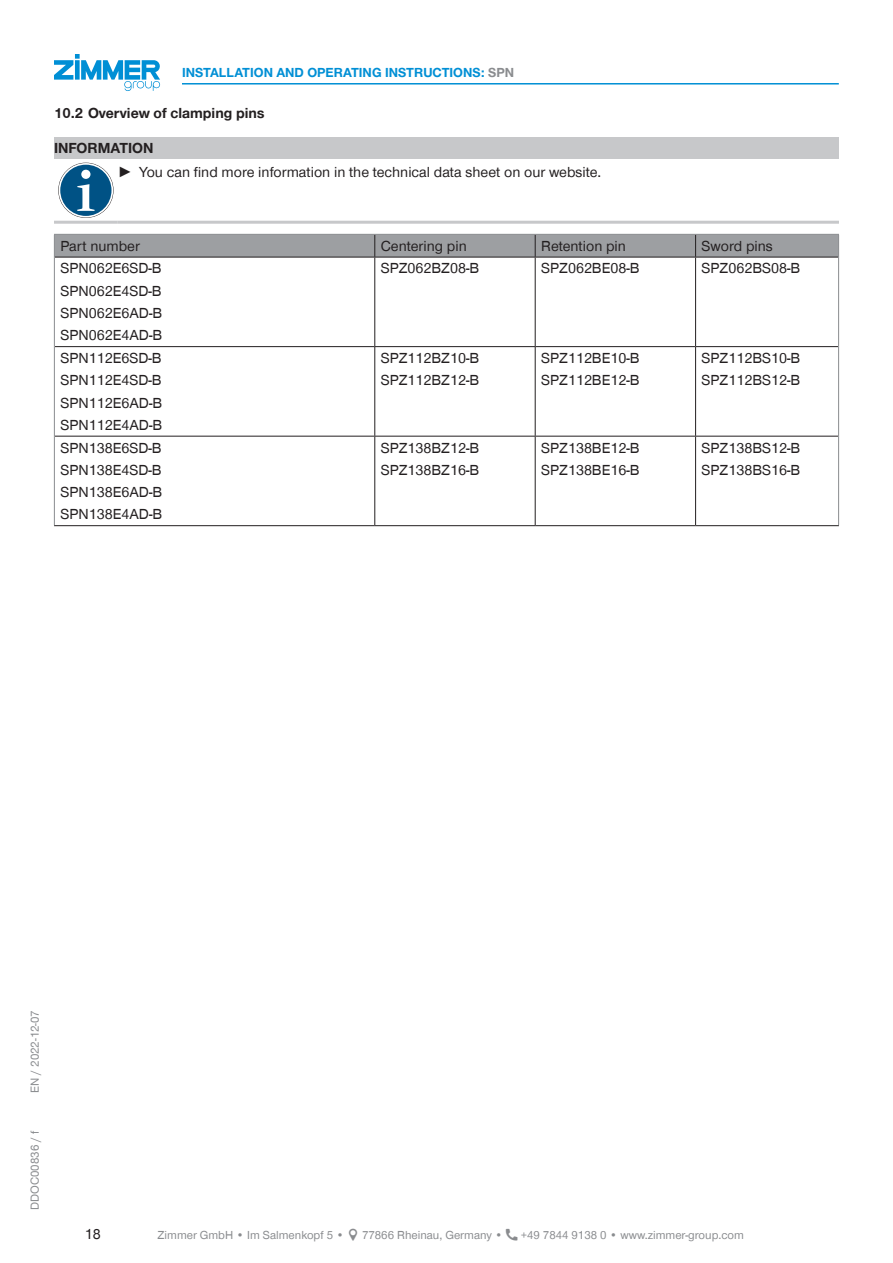
<style>
.page{position:relative;width:893px;height:1263px;background:#fff}
.page>*{position:absolute;margin:0;border:0;box-sizing:border-box;transform-origin:0 0}
.CB_AF_TD-Text{font:15px "Zimmer Group Sans Global";color:#231f20}
.CB_AF_TD-Signalwort{font:700 15px "Zimmer Group Sans Global";color:#231f20}
.t1{font:15px "Zimmer Group Sans";color:#231f20}
.t2{font:700 13.5px "Zimmer Group Sans Global";color:#008fd5}
.t3{font:12px "Zimmer Group Sans Global";color:#8a8c8f}
.t4{font:12px "Zimmer Group Sans";color:#8a8c8f}
.s1{color:#8a8c8f}
.s2{font-family:"Zimmer Group Sans"}
</style>
<div class="page">
<svg style="left:54px;top:54px;width:106px;height:37px"></svg>
<hr style="left:182px;top:83px;width:657px;height:2px;background:#008fd5">
<div style="left:54px;top:137px;width:785px;height:21px;background:#c7c8ca"></div>
<hr style="left:54px;top:221px;width:64px;height:3px;background:#c7c8ca">
<hr style="left:118px;top:221px;width:721px;height:3px;background:#c7c8ca">
<svg style="left:58px;top:163px;width:56px;height:55px"></svg>
<svg style="left:59px;top:163px;width:54px;height:55px"></svg>
<div style="left:60px;top:165px;width:52px;height:51px;background:#005285;border-radius:50%"></div>
<svg style="left:77px;top:184px;width:18px;height:27px"></svg>
<div style="left:81px;top:170px;width:9px;height:9px;background:#fff;border-radius:50%"></div>
<hr style="left:55px;top:257px;width:320px;height:1px;background:#231f20">
<hr style="left:375px;top:257px;width:160px;height:1px;background:#231f20">
<hr style="left:374px;top:257px;width:1px;height:89px;background:#231f20">
<hr style="left:535px;top:257px;width:161px;height:1px;background:#231f20">
<hr style="left:535px;top:257px;width:1px;height:89px;background:#231f20">
<hr style="left:696px;top:257px;width:142px;height:1px;background:#231f20">
<hr style="left:695px;top:257px;width:1px;height:89px;background:#231f20">
<hr style="left:55px;top:346px;width:320px;height:1px;background:#231f20">
<hr style="left:375px;top:346px;width:160px;height:1px;background:#231f20">
<hr style="left:374px;top:347px;width:1px;height:89px;background:#231f20">
<hr style="left:535px;top:346px;width:161px;height:1px;background:#231f20">
<hr style="left:535px;top:347px;width:1px;height:89px;background:#231f20">
<hr style="left:696px;top:346px;width:142px;height:1px;background:#231f20">
<hr style="left:695px;top:347px;width:1px;height:89px;background:#231f20">
<hr style="left:55px;top:436px;width:320px;height:1px;background:#231f20">
<hr style="left:375px;top:436px;width:160px;height:1px;background:#231f20">
<hr style="left:374px;top:436px;width:1px;height:89px;background:#231f20">
<hr style="left:535px;top:436px;width:161px;height:1px;background:#231f20">
<hr style="left:535px;top:436px;width:1px;height:89px;background:#231f20">
<hr style="left:696px;top:436px;width:142px;height:1px;background:#231f20">
<hr style="left:695px;top:436px;width:1px;height:89px;background:#231f20">
<hr style="left:54px;top:525px;width:321px;height:1px;background:#231f20">
<hr style="left:375px;top:525px;width:160px;height:1px;background:#231f20">
<hr style="left:535px;top:525px;width:161px;height:1px;background:#231f20">
<hr style="left:696px;top:525px;width:143px;height:1px;background:#231f20">
<svg style="left:54px;top:234px;width:785px;height:23px;background:#999b9e"></svg>
<hr style="left:54px;top:257px;width:1px;height:90px;background:#8a8c8f">
<hr style="left:838px;top:257px;width:1px;height:90px;background:#8a8c8f">
<hr style="left:54px;top:347px;width:1px;height:89px;background:#8a8c8f">
<hr style="left:838px;top:347px;width:1px;height:89px;background:#8a8c8f">
<hr style="left:54px;top:436px;width:1px;height:89px;background:#8a8c8f">
<hr style="left:838px;top:436px;width:1px;height:89px;background:#8a8c8f">
<p class="t2" style="left:182px;top:65px;width:334px">INSTALLATION AND OPERATING INSTRUCTIONS: <span class="s1">SPN</span></p>
<p class="CB_AF_TD-Signalwort" style="left:54px;top:104px;width:212px">10.2 Overview of clamping pins</p>
<p class="CB_AF_TD-Signalwort" style="left:54px;top:139px;width:101px">INFORMATION</p>
<p class="CB_AF_TD-Text" style="left:118px;top:163px;width:485px"><span class="s2">►</span> You can find more information in the technical data sheet on our website.</p>
<p class="CB_AF_TD-Text" style="left:60px;top:237px;width:81px">Part number</p>
<p class="CB_AF_TD-Text" style="left:381px;top:237px;width:87px">Centering pin</p>
<p class="CB_AF_TD-Text" style="left:541px;top:237px;width:86px">Retention pin</p>
<p class="CB_AF_TD-Text" style="left:702px;top:237px;width:73px">Sword pins</p>
<p class="CB_AF_TD-Text" style="left:60px;top:259px;width:103px">SPN062E6SD-B</p>
<p class="CB_AF_TD-Text" style="left:60px;top:282px;width:103px">SPN062E4SD-B</p>
<p class="CB_AF_TD-Text" style="left:60px;top:304px;width:103px">SPN062E6AD-B</p>
<p class="CB_AF_TD-Text" style="left:60px;top:326px;width:103px">SPN062E4AD-B</p>
<p class="CB_AF_TD-Text" style="left:381px;top:259px;width:100px">SPZ062BZ08-B</p>
<p class="CB_AF_TD-Text" style="left:541px;top:259px;width:100px">SPZ062BE08-B</p>
<p class="CB_AF_TD-Text" style="left:702px;top:259px;width:100px">SPZ062BS08-B</p>
<p class="CB_AF_TD-Text" style="left:60px;top:349px;width:103px">SPN112E6SD-B</p>
<p class="CB_AF_TD-Text" style="left:60px;top:371px;width:103px">SPN112E4SD-B</p>
<p class="CB_AF_TD-Text" style="left:60px;top:394px;width:103px">SPN112E6AD-B</p>
<p class="CB_AF_TD-Text" style="left:60px;top:416px;width:103px">SPN112E4AD-B</p>
<p class="CB_AF_TD-Text" style="left:60px;top:439px;width:103px">SPN138E6SD-B</p>
<p class="CB_AF_TD-Text" style="left:60px;top:461px;width:103px">SPN138E4SD-B</p>
<p class="CB_AF_TD-Text" style="left:60px;top:483px;width:103px">SPN138E6AD-B</p>
<p class="CB_AF_TD-Text" style="left:60px;top:505px;width:103px">SPN138E4AD-B</p>
<p class="CB_AF_TD-Text" style="left:381px;top:349px;width:100px">SPZ112BZ10-B</p>
<p class="CB_AF_TD-Text" style="left:381px;top:371px;width:100px">SPZ112BZ12-B</p>
<p class="CB_AF_TD-Text" style="left:381px;top:439px;width:100px">SPZ138BZ12-B</p>
<p class="CB_AF_TD-Text" style="left:381px;top:461px;width:100px">SPZ138BZ16-B</p>
<p class="CB_AF_TD-Text" style="left:541px;top:349px;width:100px">SPZ112BE10-B</p>
<p class="CB_AF_TD-Text" style="left:541px;top:371px;width:100px">SPZ112BE12-B</p>
<p class="CB_AF_TD-Text" style="left:541px;top:439px;width:100px">SPZ138BE12-B</p>
<p class="CB_AF_TD-Text" style="left:541px;top:461px;width:100px">SPZ138BE16-B</p>
<p class="CB_AF_TD-Text" style="left:702px;top:349px;width:100px">SPZ112BS10-B</p>
<p class="CB_AF_TD-Text" style="left:702px;top:371px;width:100px">SPZ112BS12-B</p>
<p class="CB_AF_TD-Text" style="left:702px;top:439px;width:100px">SPZ138BS12-B</p>
<p class="CB_AF_TD-Text" style="left:702px;top:461px;width:100px">SPZ138BS16-B</p>
<p class="t4" style="left:27px;top:1093px;width:84px;rotate:-90deg">EN / 2022-12-07</p>
<p class="t4" style="left:27px;top:1210px;width:81px;rotate:-90deg">DDOC00836 / f</p>
<p class="t1" style="left:85px;top:1224px;width:17px">18</p>
<p class="t3" style="left:158px;top:1228px;width:188px">Zimmer GmbH • Im Salmenkopf 5 •</p>
<p class="t3" style="left:362px;top:1228px;width:142px">77866 Rheinau, Germany •</p>
<p class="t3" style="left:521px;top:1228px;width:225px">+49 7844 9138 0 • www.zimmer-group.com</p>
</div>
